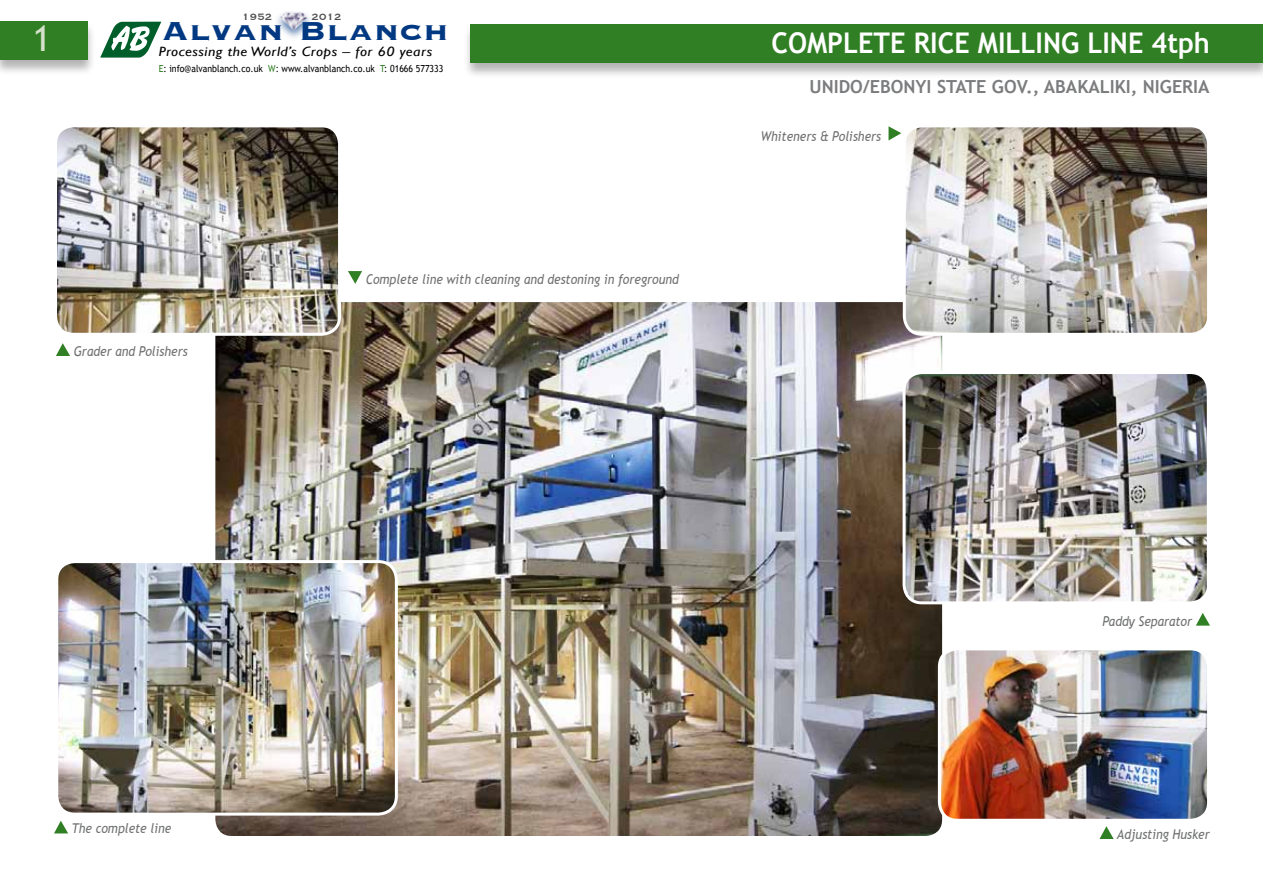
<style>
.page{position:relative;width:1263px;height:893px;background:#fff}
.page>*{position:absolute;margin:0;border:0;box-sizing:border-box;transform-origin:0 0}
.t1{font:36px "Trebuchet MS";color:#d6e1cc}
.t2{font:700 33.75px "Copperplate";letter-spacing:.02em;color:#003882;scale:1.11 1}
.t3{font:700 28.5px "Trebuchet MS";color:#fff;scale:.95 1}
.t4{font:700 18px "Trebuchet MS";color:#7b7c7e}
.t5{font:italic 13.5px "Trebuchet MS";color:#707172;scale:.9 1}
.t6{font:italic 13.5px "Gill Sans";letter-spacing:.03em;color:#000;scale:1.16 1}
.t7{font:12px "Copperplate";letter-spacing:.02em;color:#4e4e50}
.t8{font:9.75px "Trebuchet MS";color:#000;scale:.9 1}
.s1{color:#317f24}
</style>
<div class="page">
<img style="left:216px;top:303px;width:725px;height:532px">
<img style="left:904px;top:128px;width:302px;height:206px">
<div style="left:903px;top:124px;width:307px;height:212px;border:3px solid #fff;border-radius:18px"></div>
<img style="left:59px;top:562px;width:337px;height:252px">
<div style="left:55px;top:560px;width:343px;height:256px;border:3px solid #fff;border-radius:18px"></div>
<img style="left:58px;top:128px;width:282px;height:206px">
<div style="left:54px;top:124px;width:287px;height:212px;border:3px solid #fff;border-radius:18px"></div>
<img style="left:904px;top:373px;width:302px;height:230px">
<div style="left:902px;top:371px;width:308px;height:233px;border:3px solid #fff;border-radius:18px"></div>
<img style="left:939px;top:649px;width:267px;height:171px">
<div style="left:938px;top:647px;width:272px;height:175px;border:3px solid #fff;border-radius:18px"></div>
<svg style="left:348px;top:271px;width:14px;height:13px"></svg>
<svg style="left:888px;top:126px;width:13px;height:14px"></svg>
<svg style="left:1196px;top:613px;width:14px;height:13px"></svg>
<svg style="left:1099px;top:826px;width:15px;height:13px"></svg>
<svg style="left:56px;top:343px;width:14px;height:13px"></svg>
<svg style="left:54px;top:821px;width:14px;height:12px"></svg>
<svg style="left:100px;top:22px;width:61px;height:36px"></svg>
<div style="left:463px;top:25px;width:800px;height:54px;background:#000;opacity:.3"></div>
<div style="left:471px;top:24px;width:792px;height:39px;background:#317f24"></div>
<div style="left:0;top:22px;width:96px;height:54px;background:#000;opacity:.3"></div>
<div style="left:0;top:21px;width:88px;height:39px;background:#317f24"></div>
<div style="left:272px;top:9px;width:41px;height:32px;background:#003882;opacity:.75"></div>
<img style="left:281px;top:13px;width:26px;height:17px">
<p class="t7" style="left:242px;top:9px;width:32px">1952</p>
<p class="t7" style="left:312px;top:9px;width:32px">2012</p>
<h2 class="t2" style="left:162px;top:9px;width:260px">Alvan Blanch</h2>
<p class="t6" style="left:159px;top:44px;width:237px">Processing the World’s Crops – for 60 years</p>
<h1 class="t1" style="left:33px;top:17px;width:20px">1</h1>
<h3 class="t3" style="left:771px;top:25px;width:463px">COMPLETE RICE MILLING LINE 4tph</h3>
<p class="t8" style="left:159px;top:63px;width:318px"><span class="s1">E</span>: info@alvanblanch.co.uk <span class="s1">W</span>: www.alvanblanch.co.uk <span class="s1">T</span>: 01666 577333</p>
<p class="t5" style="left:74px;top:343px;width:128px">Grader and Polishers</p>
<p class="t5" style="left:366px;top:271px;width:349px">Complete line with cleaning and destoning in foreground</p>
<h3 class="t4" style="left:809px;top:75px;width:402px">UNIDO/EBONYI STATE GOV., ABAKALIKI, NIGERIA</h3>
<p class="t5" style="left:761px;top:128px;width:135px">Whiteners &amp; Polishers</p>
<p class="t5" style="left:72px;top:821px;width:112px">The complete line</p>
<p class="t5" style="left:1102px;top:613px;width:101px">Paddy Separator</p>
<p class="t5" style="left:1117px;top:826px;width:105px">Adjusting Husker</p>
</div>
